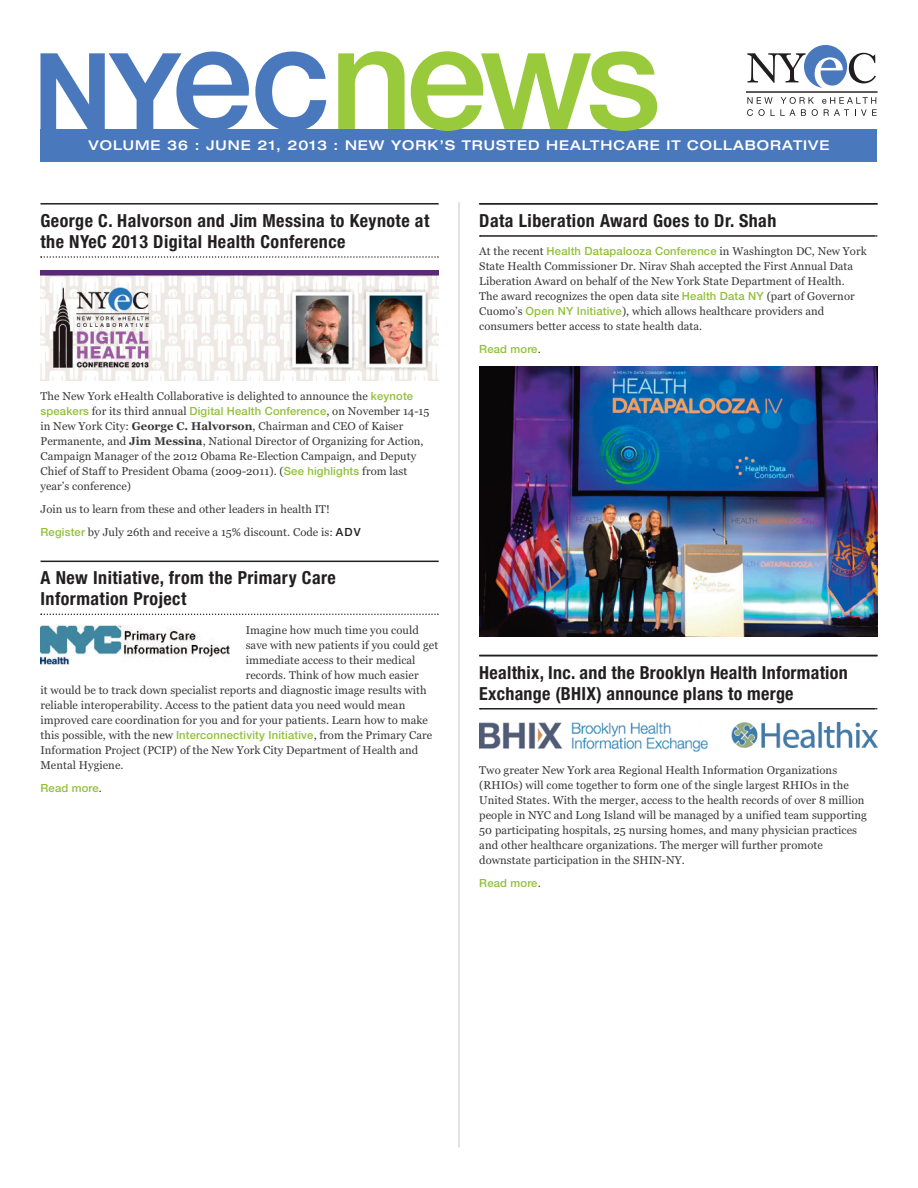
<style>
.page{position:relative;width:918px;height:1188px;background:#fff}
.page>*{position:absolute;margin:0;border:0;box-sizing:border-box;transform-origin:0 0}
.t1{font:700 condensed 18px/21px "Helvetica Neue LT Std";letter-spacing:.025em;color:#231f20}
.t2{font:500 expanded 13.5px "Helvetica Neue LT Std";letter-spacing:.07em;color:#fff}
.t3{font:11.25px/15px "Georgia";letter-spacing:.005em;color:#3a3939}
.t4{font:500 11.25px "Helvetica Neue LT Std";letter-spacing:.015em;color:#91c039}
.s1{font-family:"Helvetica Neue LT Std";font-weight:500;color:#91c039}
.s2{font-weight:700}
.s3{font-family:"Helvetica Neue LT Std";font-weight:500;color:#231f20}
.s4{font-family:"Georgia";font-weight:400;color:#3a3939}
</style>
<div class="page">
<div style="left:40px;top:129px;width:838px;height:33px;background:#4978bc"></div>
<hr style="left:746px;top:92px;width:132px;height:1px;background:#2e2929">
<svg style="left:747px;top:45px;width:129px;height:43px"></svg>
<svg style="left:747px;top:97px;width:130px;height:19px"></svg>
<hr style="left:458px;top:202px;width:2px;height:946px;background:#dad9d9">
<hr style="left:40px;top:203px;width:399px;height:2px;background:#231f20">
<svg style="left:40px;top:256px;width:399px;height:2px"></svg>
<hr style="left:40px;top:561px;width:399px;height:1px;background:#231f20">
<svg style="left:40px;top:614px;width:399px;height:1px"></svg>
<hr style="left:480px;top:235px;width:395px;height:2px;background:#231f20">
<hr style="left:480px;top:708px;width:395px;height:2px;background:#231f20">
<svg style="left:40px;top:52px;width:209px;height:77px"></svg>
<svg style="left:255px;top:52px;width:71px;height:77px"></svg>
<svg style="left:338px;top:51px;width:67px;height:78px"></svg>
<svg style="left:411px;top:51px;width:246px;height:80px"></svg>
<img style="left:41px;top:270px;width:398px;height:111px">
<img style="left:40px;top:626px;width:190px;height:38px">
<img style="left:479px;top:367px;width:398px;height:270px">
<img style="left:479px;top:722px;width:398px;height:30px">
<hr style="left:479px;top:203px;width:399px;height:2px;background:#231f20">
<hr style="left:479px;top:655px;width:399px;height:1px;background:#231f20">
<h1 class="t2" style="left:89px;top:137px;width:742px">VOLUME 36 : JUNE 21, 2013 : NEW YORK’S TRUSTED HEALTHCARE IT COLLABORATIVE</h1>
<h2 class="t1" style="left:40px;top:211px;width:390px">George C. Halvorson and Jim Messina to Keynote at the NYeC 2013 Digital Health Conference</h2>
<p class="t3" style="left:40px;top:389px;width:390px">The New York eHealth Collaborative is delighted to announce the <span class="s1">keynote speakers</span> for its third annual <span class="s1">Digital Health Conference</span>, on November 14-15 in New York City: <span class="s2">George C. Halvorson</span>, Chairman and CEO of Kaiser Permanente, and <span class="s2">Jim Messina</span>, National Director of Organizing for Action, Campaign Manager of the 2012 Obama Re-Election Campaign, and Deputy Chief of Staff to President Obama (2009-2011). (<span class="s1">See highlights</span> from last year’s conference)</p>
<p class="t3" style="left:40px;top:502px;width:291px">Join us to learn from these and other leaders in health IT!</p>
<p class="t3" style="left:40px;top:526px;width:322px"><span class="s1">Register</span> by July 26th and receive a 15% discount. Code is: <span class="s3">ADV</span></p>
<h2 class="t1" style="left:40px;top:569px;width:297px">A New Initiative, from the Primary Care<br>Information Project</h2>
<p class="t3" style="left:246px;top:623px;width:175px">Imagine how much time you could</p>
<p class="t3" style="left:246px;top:638px;width:194px">save with new patients if you could get</p>
<p class="t3" style="left:246px;top:653px;width:171px">immediate access to their medical</p>
<p class="t3" style="left:246px;top:668px;width:174px">records. Think of how much easier</p>
<p class="t3" style="left:40px;top:683px;width:388px">it would be to track down specialist reports and diagnostic image results with</p>
<p class="t3" style="left:40px;top:698px;width:366px">reliable interoperability. Access to the patient data you need would mean</p>
<p class="t3" style="left:40px;top:713px;width:389px">improved care coordination for you and for your patients. Learn how to make</p>
<p class="t3" style="left:40px;top:728px;width:393px">this possible, with the new <span class="s1">Interconnectivity Initiative</span>, from the Primary Care</p>
<p class="t3" style="left:40px;top:743px;width:379px">Information Project (PCIP) of the New York City Department of Health and</p>
<p class="t3" style="left:40px;top:758px;width:85px">Mental Hygiene.</p>
<p class="t4" style="left:40px;top:784px;width:63px">Read more<span class="s4">.</span></p>
<h2 class="t1" style="left:479px;top:211px;width:299px">Data Liberation Award Goes to Dr. Shah</h2>
<p class="t3" style="left:479px;top:245px;width:389px">At the recent <span class="s1">Health Datapalooza Conference</span> in Washington DC, New York State Health Commissioner Dr. Nirav Shah accepted the First Annual Data Liberation Award on behalf of the New York State Department of Health.<br>The award recognizes the open data site <span class="s1">Health Data NY</span> (part of Governor Cuomo’s <span class="s1">Open NY Initiative</span>), which allows healthcare providers and consumers better access to state health data.</p>
<p class="t4" style="left:479px;top:345px;width:63px">Read more<span class="s4">.</span></p>
<h2 class="t1" style="left:479px;top:663px;width:370px">Healthix, Inc. and the Brooklyn Health Information<br>Exchange (BHIX) announce plans to merge</h2>
<p class="t3" style="left:479px;top:764px;width:389px">Two greater New York area Regional Health Information Organizations (RHIOs) will come together to form one of the single largest RHIOs in the United States. With the merger, access to the health records of over 8 million people in NYC and Long Island will be managed by a unified team supporting 50 participating hospitals, 25 nursing homes, and many physician practices and other healthcare organizations. The merger will further promote downstate participation in the SHIN-NY.</p>
<p class="t4" style="left:479px;top:879px;width:63px">Read more<span class="s4">.</span></p>
</div>
